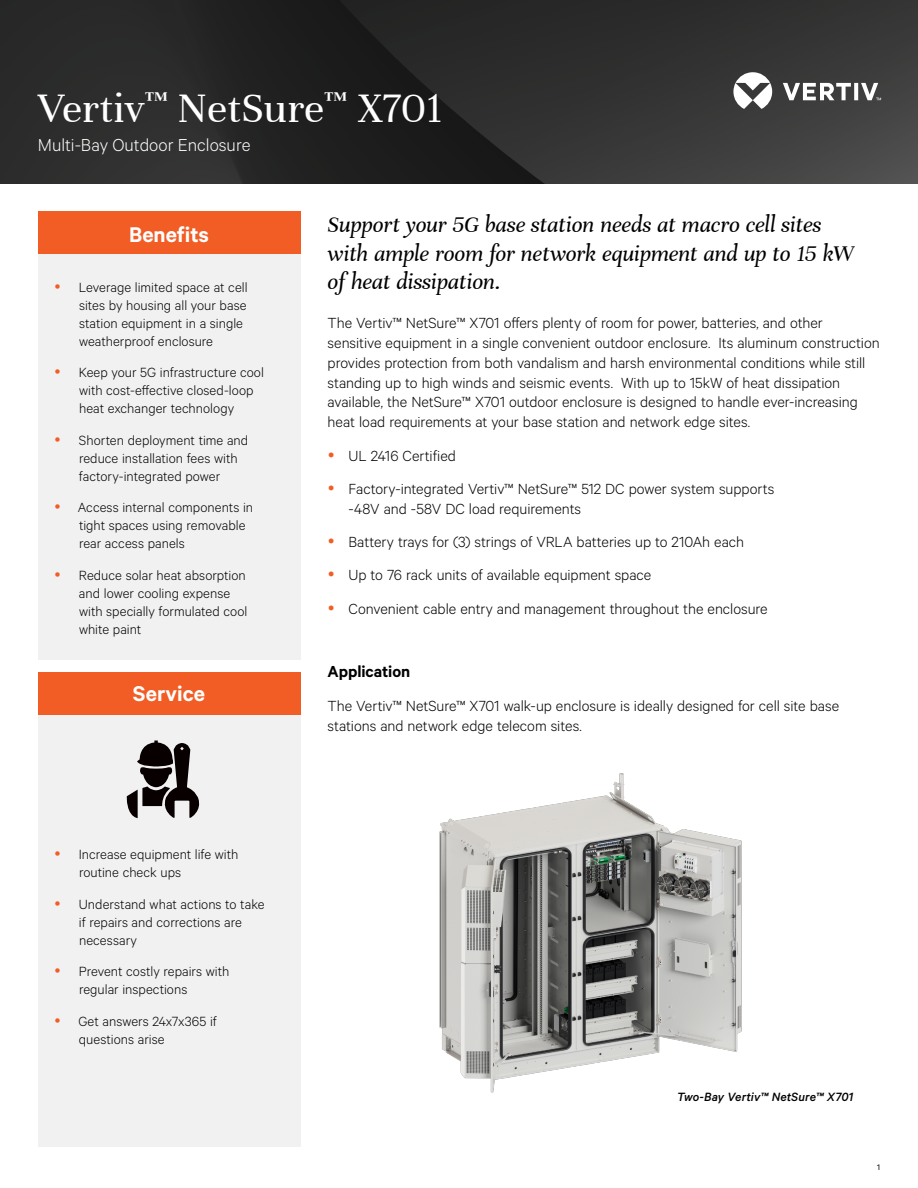
<style>
.page{position:relative;width:918px;height:1188px;background:#fff}
.page>*{position:absolute;margin:0;border:0;box-sizing:border-box;transform-origin:0 0}
.Vertiv_Header_Title{font:45px "Unna";color:#fff}
.Vertiv_Lead-in{font:italic 24px/28.8px "Unna";letter-spacing:-.01em;color:#000}
.Orange_Box_Heading{font:600 24px "Calibre";color:#fff}
.Vertiv_Header_Subtitle{font:300 19.5px "Calibre";color:#fff}
.Vertiv_Heading{font:600 18px "Calibre";letter-spacing:-.005em;color:#000}
.Vertiv_Body_Text{font:300 16.5px/19.8px "Calibre";color:#000}
.t1{font:300 15px/18px "Calibre";color:#000}
.Vertiv_Caption{font:italic 500 13.5px "Calibre";letter-spacing:.005em;color:#000}
.t2{font:9px "Calibre";color:#000}
</style>
<div class="page">
<img style="left:0;top:0;width:918px;height:183px">
<svg style="left:733px;top:72px;width:148px;height:37px"></svg>
<div style="left:38px;top:211px;width:263px;height:43px;background:#f15d24"></div>
<div style="left:38px;top:672px;width:263px;height:44px;background:#f15d24"></div>
<div style="left:38px;top:254px;width:263px;height:406px;background:#f1f1f2"></div>
<div style="left:38px;top:715px;width:263px;height:432px;background:#f1f1f2"></div>
<img style="left:439px;top:773px;width:303px;height:320px">
<svg style="left:126px;top:741px;width:74px;height:77px"></svg>
<p class="Vertiv_Header_Title" style="left:38px;top:82px;width:407px">Vertiv<sup>™</sup> NetSure<sup>™</sup> X701</p>
<p class="Vertiv_Header_Subtitle" style="left:38px;top:133px;width:214px">Multi-Bay Outdoor Enclosure</p>
<p class="Orange_Box_Heading" style="left:129px;top:220px;width:81px">Benefits</p>
<p class="Vertiv_Lead-in" style="left:328px;top:210px;width:527px">Support your 5G base station needs at macro cell sites with ample room for network equipment and up to 15 kW of heat dissipation.</p>
<p class="Vertiv_Body_Text" style="left:328px;top:312px;width:554px">The Vertiv™ NetSure™ X701 offers plenty of room for power, batteries, and other sensitive equipment in a single convenient outdoor enclosure. Its aluminum construction provides protection from both vandalism and harsh environmental conditions while still standing up to high winds and seismic events. With up to 15kW of heat dissipation available, the NetSure™ X701 outdoor enclosure is designed to handle ever-increasing heat load requirements at your base station and network edge sites.</p>
<p class="Vertiv_Body_Text" style="left:349px;top:445px;width:109px">UL 2416 Certified</p>
<p class="Vertiv_Body_Text" style="left:349px;top:478px;width:427px">Factory-integrated Vertiv™ NetSure™ 512 DC power system supports -48V and -58V DC load requirements</p>
<p class="Vertiv_Body_Text" style="left:349px;top:531px;width:397px">Battery trays for (3) strings of VRLA batteries up to 210Ah each</p>
<p class="Vertiv_Body_Text" style="left:349px;top:564px;width:304px">Up to 76 rack units of available equipment space</p>
<p class="Vertiv_Body_Text" style="left:349px;top:598px;width:421px">Convenient cable entry and management throughout the enclosure</p>
<p class="t1" style="left:79px;top:277px;width:170px">Leverage limited space at cell sites by housing all your base station equipment in a single weatherproof enclosure</p>
<p class="t1" style="left:79px;top:363px;width:187px">Keep your 5G infrastructure cool with cost-effective closed-loop heat exchanger technology</p>
<p class="t1" style="left:79px;top:430px;width:171px">Shorten deployment time and reduce installation fees with factory-integrated power</p>
<p class="t1" style="left:78px;top:498px;width:177px">Access internal components in tight spaces using removable rear access panels</p>
<p class="t1" style="left:79px;top:565px;width:170px">Reduce solar heat absorption and lower cooling expense with specially formulated cool white paint</p>
<p class="Orange_Box_Heading" style="left:133px;top:679px;width:74px">Service</p>
<p class="t1" style="left:79px;top:845px;width:161px">Increase equipment life with routine check ups</p>
<p class="t1" style="left:79px;top:895px;width:187px">Understand what actions to take if repairs and corrections are necessary</p>
<p class="t1" style="left:79px;top:962px;width:152px">Prevent costly repairs with regular inspections</p>
<p class="t1" style="left:78px;top:1012px;width:140px">Get answers 24x7x365 if questions arise</p>
<p class="Vertiv_Heading" style="left:328px;top:661px;width:84px">Application</p>
<p class="Vertiv_Body_Text" style="left:328px;top:695px;width:513px">The Vertiv™ NetSure™ X701 walk-up enclosure is ideally designed for cell site base stations and network edge telecom sites.</p>
<p class="Vertiv_Caption" style="left:677px;top:1089px;width:177px">Two-Bay Vertiv™ NetSure™ X701</p>
<p class="t2" style="left:877px;top:1162px;width:4px">1</p>
</div>
